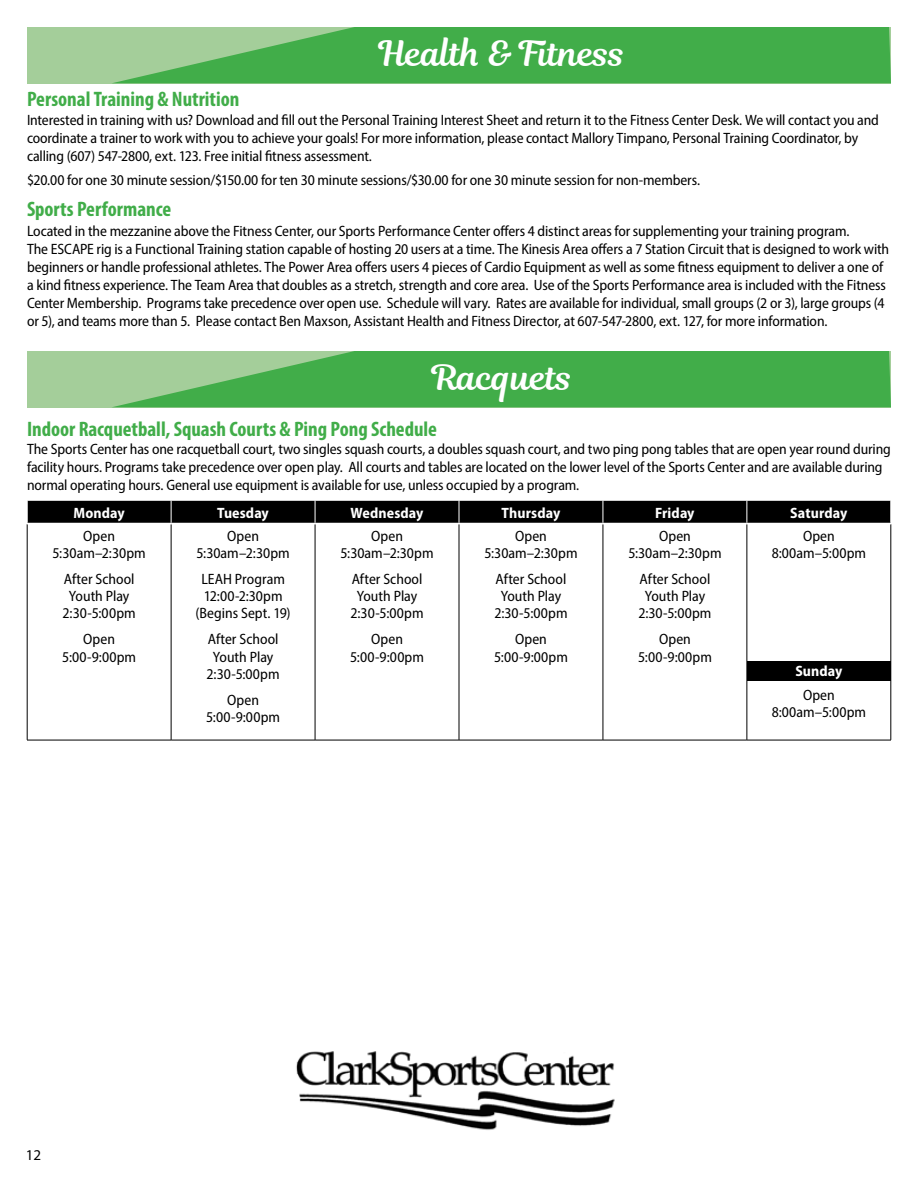
<style>
.page{position:relative;width:918px;height:1188px;background:#fff}
.page>*{position:absolute;margin:0;border:0;box-sizing:border-box;transform-origin:0 0}
.t1{font:34.5px "Magnolia Script";color:#fff}
.t2{font:700 condensed 21px "Myriad Pro";color:#41ad49}
.t3{font:semi-condensed 15px/17.2px "Myriad Pro";letter-spacing:-.01em;color:#000;text-align:center}
.t4{font:semi-condensed 15px/17.2px "Myriad Pro";letter-spacing:.01em;color:#000;text-align:center}
.t5{font:700 semi-condensed 15px "Myriad Pro";letter-spacing:.005em;color:#fff}
.t6{font:15px "Myriad Pro";color:#000}
</style>
<div class="page">
<div style="left:27px;top:27px;width:864px;height:56px;background:#a4ce9a"></div>
<div style="left:27px;top:351px;width:864px;height:56px;background:#a4ce9a"></div>
<svg style="left:113px;top:27px;width:778px;height:56px;fill:#41ad49"></svg>
<svg style="left:113px;top:351px;width:778px;height:56px;fill:#41ad49"></svg>
<div style="left:747px;top:662px;width:144px;height:19px;background:#000"></div>
<hr style="left:27px;top:524px;width:1px;height:216px;background:#000">
<hr style="left:171px;top:524px;width:1px;height:216px;background:#000">
<hr style="left:315px;top:524px;width:1px;height:216px;background:#000">
<hr style="left:459px;top:524px;width:1px;height:216px;background:#000">
<hr style="left:603px;top:524px;width:1px;height:216px;background:#000">
<hr style="left:747px;top:524px;width:1px;height:216px;background:#000">
<hr style="left:27px;top:740px;width:144px;height:1px;background:#000">
<hr style="left:171px;top:740px;width:144px;height:1px;background:#000">
<hr style="left:315px;top:740px;width:144px;height:1px;background:#000">
<hr style="left:459px;top:740px;width:144px;height:1px;background:#000">
<hr style="left:603px;top:740px;width:144px;height:1px;background:#000">
<hr style="left:891px;top:524px;width:1px;height:216px;background:#000">
<hr style="left:747px;top:740px;width:144px;height:1px;background:#000">
<svg style="left:27px;top:500px;width:864px;height:24px;background:#161616"></svg>
<hr style="left:747px;top:523px;width:144px;height:1px;background:#fff">
<img style="left:296px;top:1051px;width:319px;height:79px">
<h1 class="t1" style="left:379px;top:28px;width:248px">Health &amp; Fitness</h1>
<h2 class="t2" style="left:27px;top:86px;width:214px">Personal Training &amp; Nutrition</h2>
<p class="t3" style="left:27px;top:111px;width:854px;line-height:18px;text-align:left">Interested in training with us? Download and fill out the Personal Training Interest Sheet and return it to the Fitness Center Desk. We will contact you and coordinate a trainer to work with you to achieve your goals! For more information, please contact Mallory Timpano, Personal Training Coordinator, by calling (607) 547-2800, ext. 123. Free initial fitness assessment.</p>
<p class="t3" style="left:27px;top:171px;width:675px">$20.00 for one 30 minute session/$150.00 for ten 30 minute sessions/$30.00 for one 30 minute session for non-members.</p>
<h2 class="t2" style="left:27px;top:196px;width:146px">Sports Performance</h2>
<p class="t3" style="left:27px;top:222px;width:864px;line-height:18px;text-align:left">Located in the mezzanine above the Fitness Center, our Sports Performance Center offers 4 distinct areas for supplementing your training program.<br>The ESCAPE rig is a Functional Training station capable of hosting 20 users at a time. The Kinesis Area offers a 7 Station Circuit that is designed to work with beginners or handle professional athletes. The Power Area offers users 4 pieces of Cardio Equipment as well as some fitness equipment to deliver a one of a kind fitness experience. The Team Area that doubles as a stretch, strength and core area. Use of the Sports Performance area is included with the Fitness Center Membership. Programs take precedence over open use. Schedule will vary. Rates are available for individual, small groups (2 or 3), large groups (4 or 5), and teams more than 5. Please contact Ben Maxson, Assistant Health and Fitness Director, at 607-547-2800, ext. 127, for more information.</p>
<h1 class="t1" style="left:432px;top:352px;width:142px">Racquets</h1>
<h2 class="t2" style="left:27px;top:416px;width:412px">Indoor Racquetball, Squash Courts &amp; Ping Pong Schedule</h2>
<p class="t3" style="left:27px;top:440px;width:865px;line-height:18px;text-align:left">The Sports Center has one racquetball court, two singles squash courts, a doubles squash court, and two ping pong tables that are open year round during facility hours. Programs take precedence over open play. All courts and tables are located on the lower level of the Sports Center and are available during normal operating hours. General use equipment is available for use, unless occupied by a program.</p>
<p class="t5" style="left:74px;top:503px;width:53px">Monday</p>
<p class="t5" style="left:217px;top:503px;width:53px">Tuesday</p>
<p class="t5" style="left:351px;top:503px;width:74px">Wednesday</p>
<p class="t5" style="left:502px;top:503px;width:60px">Thursday</p>
<p class="t5" style="left:655px;top:503px;width:41px">Friday</p>
<p class="t5" style="left:790px;top:503px;width:59px">Saturday</p>
<p class="t3" style="left:53px;top:527px;width:95px">Open<br>5:30am–2:30pm</p>
<p class="t3" style="left:63px;top:570px;width:75px">After School<br>Youth Play<br>2:30-5:00pm</p>
<p class="t4" style="left:62px;top:630px;width:75px">Open<br>5:00-9:00pm</p>
<p class="t3" style="left:341px;top:527px;width:95px">Open<br>5:30am–2:30pm</p>
<p class="t3" style="left:351px;top:570px;width:75px">After School<br>Youth Play<br>2:30-5:00pm</p>
<p class="t4" style="left:350px;top:630px;width:75px">Open<br>5:00-9:00pm</p>
<p class="t3" style="left:484px;top:527px;width:95px">Open<br>5:30am–2:30pm</p>
<p class="t3" style="left:495px;top:570px;width:75px">After School<br>Youth Play<br>2:30-5:00pm</p>
<p class="t4" style="left:494px;top:630px;width:75px">Open<br>5:00-9:00pm</p>
<p class="t3" style="left:628px;top:527px;width:95px">Open<br>5:30am–2:30pm</p>
<p class="t3" style="left:638px;top:570px;width:75px">After School<br>Youth Play<br>2:30-5:00pm</p>
<p class="t4" style="left:638px;top:630px;width:75px">Open<br>5:00-9:00pm</p>
<p class="t4" style="left:772px;top:527px;width:96px">Open<br>8:00am–5:00pm</p>
<p class="t3" style="left:197px;top:527px;width:95px">Open<br>5:30am–2:30pm</p>
<p class="t3" style="left:196px;top:570px;width:97px">LEAH Program<br>12:00-2:30pm (Begins Sept. 19)</p>
<p class="t3" style="left:207px;top:630px;width:75px">After School<br>Youth Play<br>2:30-5:00pm</p>
<p class="t4" style="left:206px;top:691px;width:75px">Open<br>5:00-9:00pm</p>
<p class="t5" style="left:795px;top:661px;width:48px">Sunday</p>
<p class="t4" style="left:772px;top:686px;width:96px">Open<br>8:00am–5:00pm</p>
<p class="t6" style="left:26px;top:1146px;width:17px">12</p>
</div>
